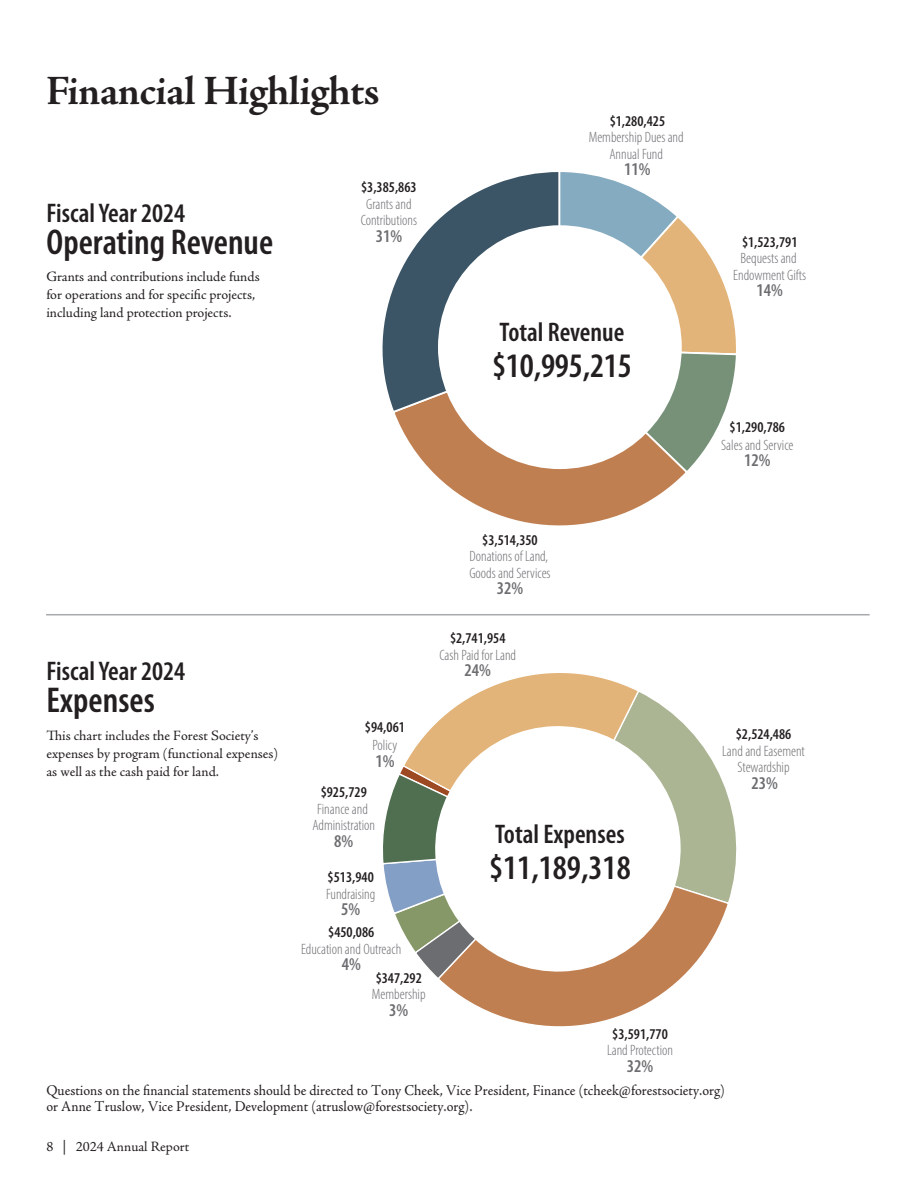
<style>
.page{position:relative;width:918px;height:1188px;background:#fff}
.page>*{position:absolute;margin:0;border:0;box-sizing:border-box;transform-origin:0 0}
.Page_head_-_Left{font:700 42px "Adobe Jenson Pro";letter-spacing:-.015em;color:#231f20}
.t1{font:600 condensed 36px "Myriad Pro";color:#231f20}
.t2{font:600 condensed 34.5px "Myriad Pro";letter-spacing:-.005em;color:#231f20}
.t3{font:600 condensed 27px "Myriad Pro";color:#231f20}
.t4{font:600 condensed 18px "Myriad Pro";color:#6c6d70}
.t5{font:300 condensed 15px/16.5px "Myriad Pro";color:#6c6d70;text-align:center}
.Department_Headline_1{font:15px "Adobe Jenson Pro";color:#231f20;scale:.95 1}
.t6{font:600 condensed 15px/18px "Myriad Pro";color:#231f20;text-align:center}
.AR_Body_copy{font:14.25px/18px "Adobe Jenson Pro";color:#231f20}
.s1{font-weight:600;color:#231f20}
.s2{font-weight:300;color:#6c6d70}
</style>
<div class="page">
<svg style="left:561px;top:172px;width:175px;height:297px"></svg>
<svg style="left:395px;top:347px;width:294px;height:179px"></svg>
<svg style="left:382px;top:172px;width:179px;height:242px"></svg>
<div style="left:438px;top:225px;width:244px;height:244px;background:#fff;border-radius:50%"></div>
<svg style="left:442px;top:981px;width:236px;height:46px"></svg>
<svg style="left:383px;top:692px;width:354px;height:289px"></svg>
<svg style="left:401px;top:673px;width:239px;height:179px"></svg>
<svg style="left:433px;top:724px;width:250px;height:250px"></svg>
<hr style="left:46px;top:614px;width:824px;height:1px;background:#a8a9ad">
<p class="Page_head_-_Left" style="left:46px;top:67px;width:335px">Financial Highlights</p>
<p class="t3" style="left:46px;top:198px;width:140px">Fiscal Year 2024</p>
<p class="t1" style="left:46px;top:222px;width:228px">Operating Revenue</p>
<p class="AR_Body_copy" style="left:46px;top:268px;width:215px">Grants and contributions include funds for operations and for specific projects, including land protection projects.</p>
<p class="t5" style="left:361px;top:179px;width:58px"><span class="s1">$3,385,863<br></span>Grants and<br>Contributions</p>
<p class="t4" style="left:376px;top:225px;width:28px">31%</p>
<p class="t5" style="left:589px;top:113px;width:96px"><span class="s1">$1,280,425<br></span>Membership Dues and<br>Annual Fund</p>
<p class="t4" style="left:624px;top:158px;width:28px">11%</p>
<p class="t3" style="left:500px;top:317px;width:126px">Total Revenue</p>
<p class="t2" style="left:492px;top:347px;width:141px">$10,995,215</p>
<p class="t3" style="left:46px;top:657px;width:140px">Fiscal Year 2024</p>
<p class="t1" style="left:46px;top:680px;width:110px">Expenses</p>
<p class="AR_Body_copy" style="left:46px;top:727px;width:214px">This chart includes the Forest Society’s</p>
<p class="AR_Body_copy" style="left:46px;top:745px;width:233px">expenses by program (functional expenses) as well as the cash paid for land.</p>
<p class="t5" style="left:469px;top:532px;width:83px"><span class="s1">$3,514,350<br></span>Donations of Land,<br>Goods and Services</p>
<p class="t4" style="left:497px;top:577px;width:28px">32%</p>
<p class="t5" style="left:439px;top:630px;width:78px"><span class="s1">$2,741,954<br></span>Cash Paid for Land</p>
<p class="t4" style="left:465px;top:659px;width:28px">24%</p>
<p class="t6" style="left:365px;top:718px;width:42px">$94,061<br><span class="s2">Policy</span></p>
<p class="t4" style="left:375px;top:750px;width:21px">1%</p>
<p class="t5" style="left:312px;top:784px;width:64px"><span class="s1">$925,729<br></span>Finance and<br>Administration</p>
<p class="t4" style="left:334px;top:830px;width:21px">8%</p>
<p class="t5" style="left:326px;top:869px;width:51px;text-align:left"><span class="s1">$513,940<br></span>Fundraising</p>
<p class="t4" style="left:341px;top:898px;width:21px">5%</p>
<p class="t5" style="left:301px;top:924px;width:102px"><span class="s1">$450,086<br></span>Education and Outreach</p>
<p class="t4" style="left:342px;top:953px;width:21px">4%</p>
<p class="t5" style="left:372px;top:969px;width:55px;text-align:left"><span class="s1">$347,292<br></span>Membership</p>
<p class="t4" style="left:389px;top:999px;width:21px">3%</p>
<p class="t3" style="left:495px;top:819px;width:131px">Total Expenses</p>
<p class="t2" style="left:489px;top:848px;width:143px">$11,189,318</p>
<p class="t5" style="left:607px;top:1025px;width:67px"><span class="s1">$3,591,770<br></span>Land Protection</p>
<p class="t4" style="left:627px;top:1055px;width:28px">32%</p>
<p class="t5" style="left:733px;top:234px;width:74px"><span class="s1">$1,523,791<br></span>Bequests and<br>Endowment Gifts</p>
<p class="t4" style="left:757px;top:279px;width:28px">14%</p>
<p class="t5" style="left:721px;top:418px;width:74px;line-height:18px"><span class="s1">$1,290,786<br></span>Sales and Service</p>
<p class="t4" style="left:744px;top:449px;width:28px">12%</p>
<p class="t5" style="left:722px;top:726px;width:84px"><span class="s1">$2,524,486<br></span>Land and Easement<br>Stewardship</p>
<p class="t4" style="left:752px;top:772px;width:28px">23%</p>
<p class="Department_Headline_1" style="left:46px;top:1081px;width:716px">Questions on the financial statements should be directed to Tony Cheek, Vice President, Finance (tcheek@forestsociety.org)</p>
<p class="Department_Headline_1" style="left:46px;top:1098px;width:450px">or Anne Truslow, Vice President, Development (atruslow@forestsociety.org).</p>
<p class="AR_Body_copy" style="left:46px;top:1138px;width:144px">8 | 2024 Annual Report</p>
</div>
